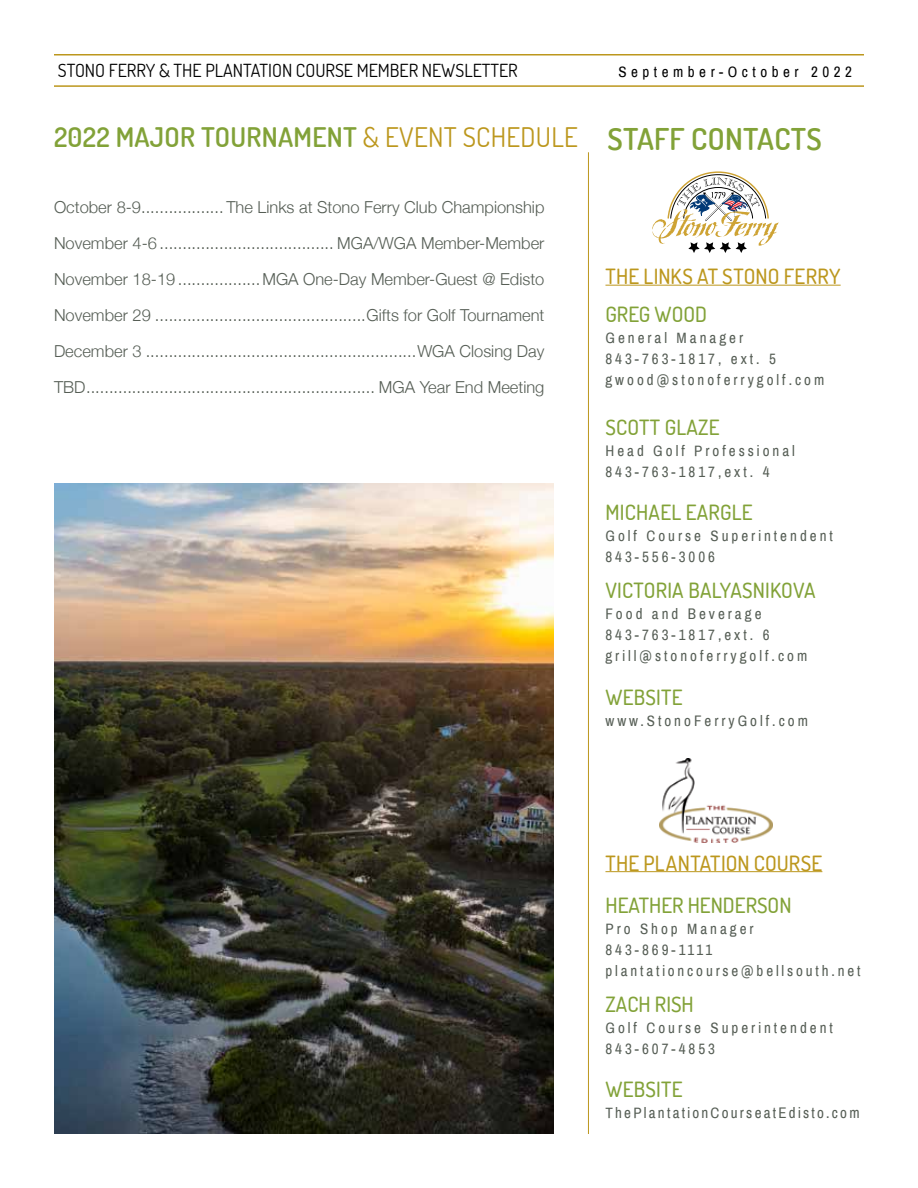
<style>
.page{position:relative;width:918px;height:1188px;background:#fff}
.page>*{position:absolute;margin:0;border:0;box-sizing:border-box;transform-origin:0 0}
.t1{font:600 30px "Dosis";letter-spacing:.01em;color:#82a238}
.t2{font:600 27px "Dosis";letter-spacing:.01em;color:#82a238}
.t3{font:500 21px "Dosis";letter-spacing:.01em;color:#82a238}
.t4{font:500 21px "Dosis";letter-spacing:.01em;color:#bc971d}
.t5{font:18px "Dosis";color:#000}
.t6{font:300 16.5px/36px "Helvetica Neue";color:#565e55;text-align:justify}
.t7{font:15px/21px "Archivo Narrow";letter-spacing:.2em;color:#565e55}
.t8{font:15px "Archivo Narrow";letter-spacing:.15em;color:#565e55}
.t9{font:15px "Archivo Narrow";letter-spacing:.3em;color:#000}
.s1{font-weight:400;color:#bc971d}
</style>
<div class="page">
<hr style="left:54px;top:54px;width:810px;height:2px;background:#bc971d">
<hr style="left:54px;top:85px;width:810px;height:2px;background:#bc971d">
<hr style="left:605px;top:285px;width:236px;height:1px;background:#bc971d">
<hr style="left:605px;top:871px;width:217px;height:1px;background:#bc971d">
<hr style="left:588px;top:152px;width:1px;height:982px;background:#bc971d">
<svg style="left:652px;top:171px;width:127px;height:82px"></svg>
<img style="left:659px;top:759px;width:113px;height:83px">
<img style="left:54px;top:484px;width:500px;height:650px">
<p class="t5" style="left:58px;top:59px;width:462px">STONO FERRY &amp; THE PLANTATION COURSE MEMBER NEWSLETTER</p>
<p class="t9" style="left:619px;top:63px;width:235px">September-October 2022</p>
<h2 class="t2" style="left:54px;top:119px;width:525px">2022 MAJOR TOURNAMENT <span class="s1">&amp; EVENT SCHEDULE</span></h2>
<p class="t6" style="left:54px;top:187px;width:492px">October 8-9.................. The Links at Stono Ferry Club Championship November 4-6 ...................................... MGA/WGA Member-Member November 18-19 ..................MGA One-Day Member-Guest @ Edisto November 29 ..............................................Gifts for Golf Tournament December 3 ...........................................................WGA Closing Day TBD............................................................... MGA Year End Meeting</p>
<h1 class="t1" style="left:608px;top:119px;width:216px">STAFF CONTACTS</h1>
<p class="t4" style="left:605px;top:263px;width:237px">THE LINKS AT STONO FERRY</p>
<p class="t3" style="left:605px;top:300px;width:103px">GREG WOOD</p>
<p class="t7" style="left:605px;top:327px;width:220px">General Manager<br>843-763-1817, ext. 5 gwood@stonoferrygolf.com</p>
<p class="t3" style="left:605px;top:414px;width:116px">SCOTT GLAZE</p>
<p class="t7" style="left:605px;top:441px;width:191px">Head Golf Professional<br>843-763-1817,ext. 4</p>
<p class="t3" style="left:605px;top:499px;width:149px">MICHAEL EARGLE</p>
<p class="t7" style="left:605px;top:526px;width:229px">Golf Course Superintendent<br>843-556-3006</p>
<p class="t3" style="left:605px;top:577px;width:212px">VICTORIA BALYASNIKOVA</p>
<p class="t7" style="left:605px;top:604px;width:203px">Food and Beverage<br>843-763-1817,ext. 6 grill@stonoferrygolf.com</p>
<p class="t3" style="left:605px;top:683px;width:79px">WEBSITE</p>
<p class="t7" style="left:605px;top:710px;width:204px">www.StonoFerryGolf.com</p>
<p class="t4" style="left:605px;top:849px;width:218px">THE PLANTATION COURSE</p>
<p class="t3" style="left:605px;top:891px;width:188px">HEATHER HENDERSON</p>
<p class="t7" style="left:605px;top:918px;width:257px">Pro Shop Manager<br>843-869-1111 plantationcourse@bellsouth.net</p>
<p class="t3" style="left:605px;top:990px;width:90px">ZACH RISH</p>
<p class="t7" style="left:605px;top:1017px;width:229px">Golf Course Superintendent<br>843-607-4853</p>
<p class="t3" style="left:605px;top:1076px;width:79px">WEBSITE</p>
<p class="t8" style="left:605px;top:1104px;width:256px">ThePlantationCourseatEdisto.com</p>
</div>
